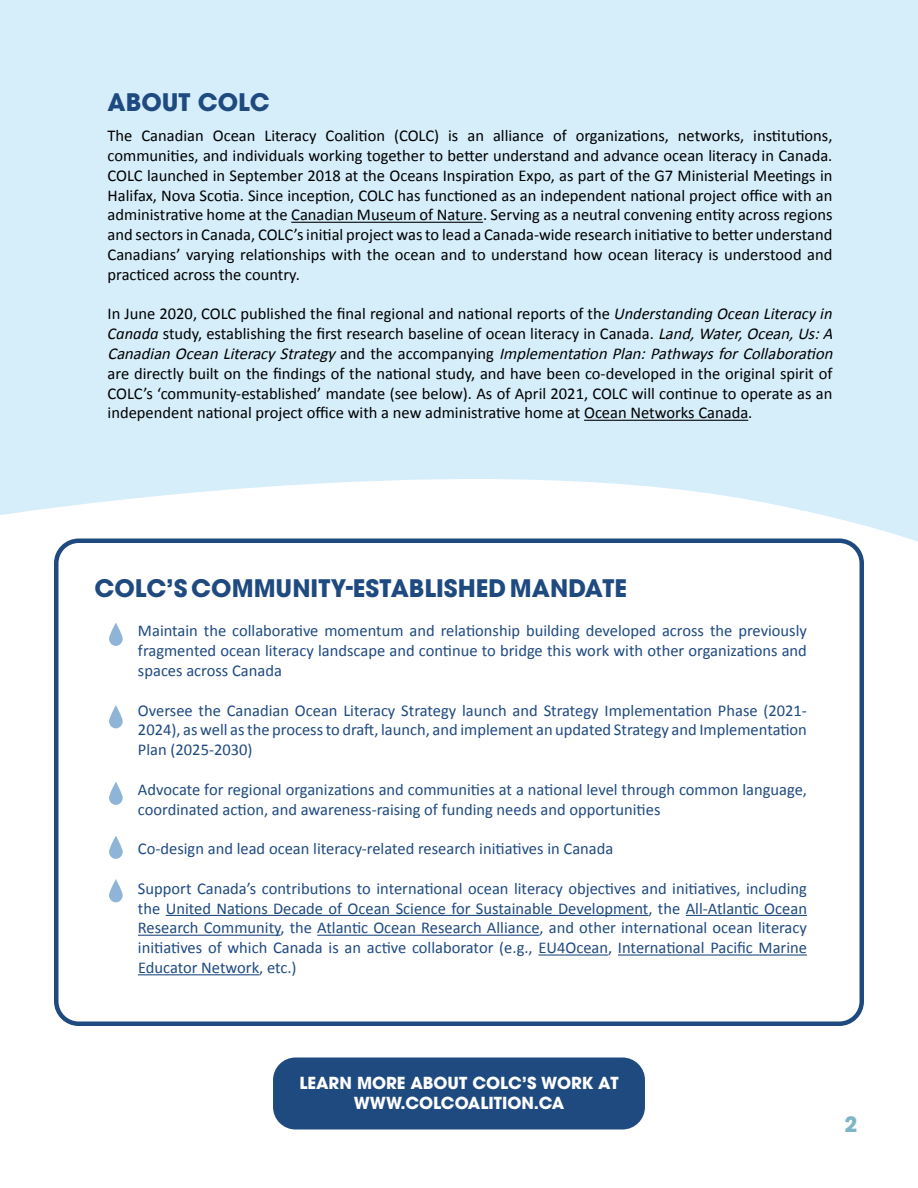
<style>
.page{position:relative;width:918px;height:1188px;background:#fff}
.page>*{position:absolute;margin:0;border:0;box-sizing:border-box;transform-origin:0 0}
.t1{font:700 24px "ITC Avant Garde Pro";color:#1f4a80}
.t2{font:700 21px "ITC Avant Garde Pro";color:#7eb5c5}
.t3{font:16.5px/19.8px "Calibri";color:#000;text-align:justify}
.t4{font:16.5px/19.8px "Calibri";color:#1f4a80;text-align:justify}
.t5{font:700 16.5px/19.8px "ITC Avant Garde Pro";color:#fff;text-align:center}
.s1{font-style:italic}
</style>
<div class="page">
<div style="left:273px;top:1058px;width:372px;height:72px;background:#1f4a80;border-radius:22px"></div>
<svg style="left:0;top:0;width:918px;height:559px;fill:#d6edfa"></svg>
<hr style="left:291px;top:222px;width:192px;height:1px;background:#000">
<hr style="left:584px;top:420px;width:164px;height:1px;background:#000">
<hr style="left:166px;top:915px;width:482px;height:1px;background:#1f4a80">
<hr style="left:686px;top:915px;width:121px;height:1px;background:#1f4a80">
<hr style="left:138px;top:935px;width:143px;height:1px;background:#1f4a80">
<hr style="left:317px;top:935px;width:223px;height:1px;background:#1f4a80">
<hr style="left:538px;top:954px;width:70px;height:2px;background:#1f4a80">
<hr style="left:618px;top:954px;width:189px;height:2px;background:#1f4a80">
<hr style="left:138px;top:974px;width:121px;height:1px;background:#1f4a80">
<div style="left:54px;top:538px;width:810px;height:488px;border:4px solid #1f4a80;border-radius:22px"></div>
<svg style="left:108px;top:621px;width:15px;height:26px"></svg>
<div style="left:108px;top:620px;width:16px;height:27px;border:2px solid #fff;border-radius:8px"></div>
<svg style="left:108px;top:704px;width:15px;height:25px"></svg>
<div style="left:108px;top:703px;width:16px;height:27px;border:2px solid #fff;border-radius:8px"></div>
<svg style="left:108px;top:780px;width:15px;height:26px"></svg>
<div style="left:108px;top:779px;width:16px;height:27px;border:2px solid #fff;border-radius:8px"></div>
<svg style="left:108px;top:834px;width:15px;height:26px"></svg>
<div style="left:108px;top:833px;width:16px;height:27px;border:2px solid #fff;border-radius:8px"></div>
<svg style="left:108px;top:878px;width:15px;height:25px"></svg>
<div style="left:108px;top:877px;width:16px;height:27px;border:2px solid #fff;border-radius:8px"></div>
<h1 class="t1" style="left:108px;top:86px;width:164px">ABOUT COLC</h1>
<p class="t3" style="left:108px;top:125px;width:726px">The Canadian Ocean Literacy Coalition (COLC) is an alliance of organizations, networks, institutions, communities, and individuals working together to better understand and advance ocean literacy in Canada.<br>COLC launched in September 2018 at the Oceans Inspiration Expo, as part of the G7 Ministerial Meetings in Halifax, Nova Scotia. Since inception, COLC has functioned as an independent national project office with an administrative home at the Canadian Museum of Nature. Serving as a neutral convening entity across regions and sectors in Canada, COLC’s initial project was to lead a Canada-wide research initiative to better understand Canadians’ varying relationships with the ocean and to understand how ocean literacy is understood and practiced across the country.</p>
<p class="t3" style="left:108px;top:304px;width:731px;text-align:left">In June 2020, COLC published the final regional and national reports of the <span class="s1">Understanding Ocean Literacy in Canada</span> study, establishing the first research baseline of ocean literacy in Canada. <span class="s1">Land,Water,Ocean,Us:A CanadianOceanLiteracyStrategy</span>a n d t h e a c c o m p a n y i n g <span class="s1">ImplementationPlan:PathwaysforCollaboration </span>are directly built on the findings of the national study, and have been co-developed in the original spirit of COLC’s ‘community-established’ mandate (see below). As of April 2021, COLC will continue to operate as an independent national project office with a new administrative home at Ocean Networks Canada.</p>
<h1 class="t1" style="left:94px;top:572px;width:534px">COLC’S COMMUNITY-ESTABLISHED MANDATE</h1>
<p class="t4" style="left:138px;top:621px;width:670px">Maintain the collaborative momentum and relationship building developed across the previously fragmented ocean literacy landscape and continue to bridge this work with other organizations and spaces across Canada</p>
<p class="t4" style="left:138px;top:700px;width:671px">Oversee the Canadian Ocean Literacy Strategy launch and Strategy Implementation Phase (2021- 2024), as well as the process to draft, launch, and implement an updated Strategy and Implementation Plan (2025-2030)</p>
<p class="t4" style="left:138px;top:779px;width:671px">Advocate for regional organizations and communities at a national level through common language, coordinated action, and awareness-raising of funding needs and opportunities</p>
<p class="t4" style="left:138px;top:838px;width:477px">Co-design and lead ocean literacy-related research initiatives in Canada</p>
<p class="t4" style="left:138px;top:878px;width:671px">Support Canada’s contributions to international ocean literacy objectives and initiatives, including the United Nations Decade of Ocean Science for Sustainable Development, the All-Atlantic Ocean Research Community, the Atlantic Ocean Research Alliance, and other international ocean literacy initiatives of which Canada is an active collaborator (e.g., EU4Ocean, International Pacific Marine Educator Network, etc.)</p>
<p class="t5" style="left:299px;top:1073px;width:321px">LEARN MORE ABOUT COLC’S WORK AT<br>WWW.COLCOALITION.CA</p>
<p class="t2" style="left:844px;top:1110px;width:14px">2</p>
</div>
